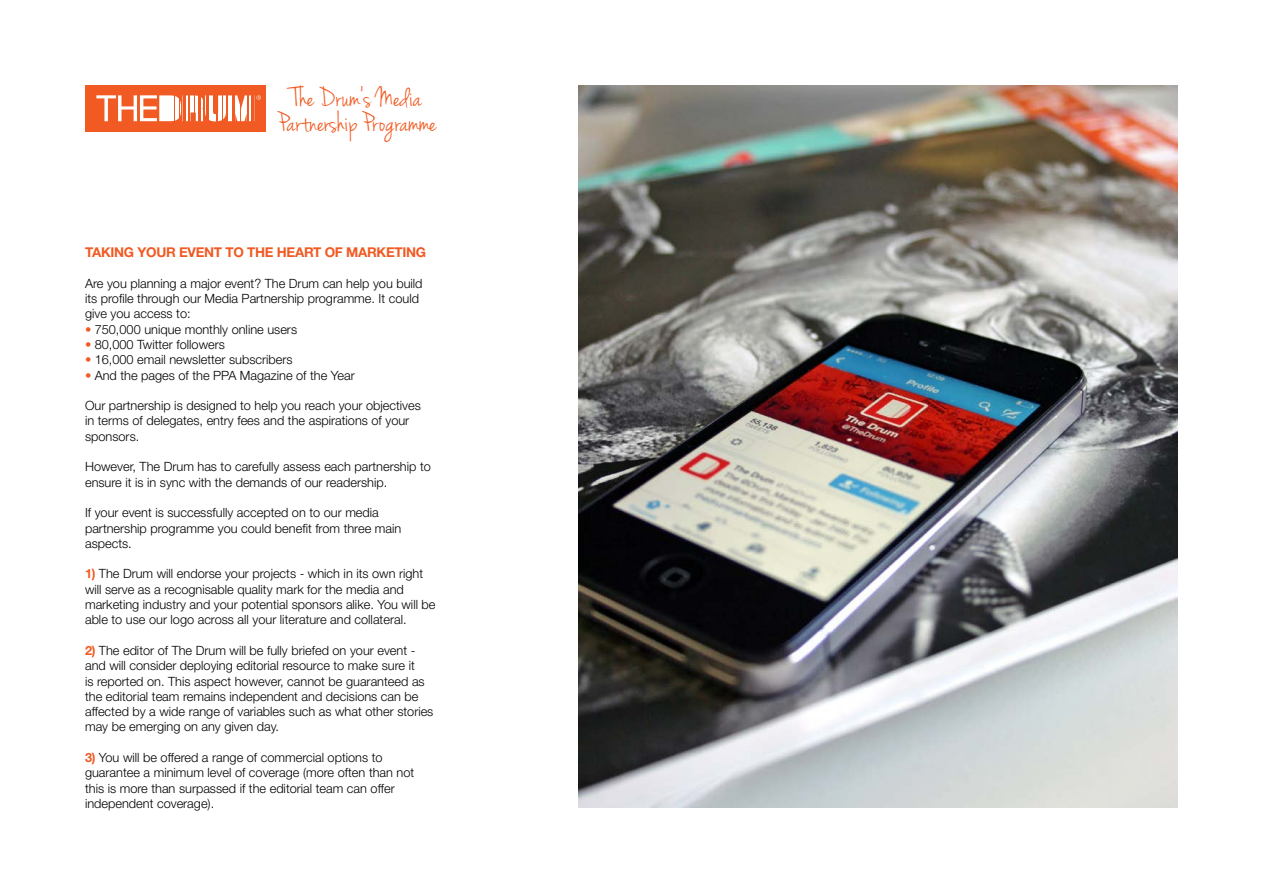
<style>
.page{position:relative;width:1263px;height:893px;background:#fff}
.page>*{position:absolute;margin:0;border:0;box-sizing:border-box;transform-origin:0 0}
.t1{font:28.5px/24.8px "Jenna Sue";color:#f15a22;text-align:center}
.t2{font:700 13.5px "Helvetica Neue";letter-spacing:-.02em;color:#f15a22}
.t3{font:300 12.75px/15.3px "Helvetica Neue";color:#000}
.s1{color:#f15a22}
.s2{font-weight:700;color:#f15a22}
</style>
<div class="page">
<div style="left:85px;top:85px;width:181px;height:47px;background:#f15a22"></div>
<svg style="left:96px;top:95px;width:165px;height:26px"></svg>
<img style="left:579px;top:85px;width:599px;height:723px">
<h1 class="t1" style="left:278px;top:87px;width:160px">The Drum's Media<br>Partnership Programme</h1>
<p class="t2" style="left:85px;top:244px;width:343px">TAKING YOUR EVENT TO THE HEART OF MARKETING</p>
<p class="t3" style="left:85px;top:275px;width:339px">Are you planning a major event? The Drum can help you build its profile through our Media Partnership programme. It could give you access to:</p>
<p class="t3" style="left:85px;top:321px;width:214px"><span class="s1">•</span> 750,000 unique monthly online users</p>
<p class="t3" style="left:85px;top:336px;width:141px"><span class="s1">•</span> 80,000 Twitter followers</p>
<p class="t3" style="left:85px;top:352px;width:209px"><span class="s1">•</span> 16,000 email newsletter subscribers</p>
<p class="t3" style="left:85px;top:367px;width:271px"><span class="s1">•</span> And the pages of the PPA Magazine of the Year</p>
<p class="t3" style="left:85px;top:398px;width:337px">Our partnership is designed to help you reach your objectives in terms of delegates, entry fees and the aspirations of your sponsors.</p>
<p class="t3" style="left:85px;top:459px;width:347px">However, The Drum has to carefully assess each partnership to ensure it is in sync with the demands of our readership.</p>
<p class="t3" style="left:85px;top:505px;width:318px">If your event is successfully accepted on to our media partnership programme you could benefit from three main aspects.</p>
<p class="t3" style="left:85px;top:566px;width:352px"><span class="s2">1)</span> The Drum will endorse your projects - which in its own right will serve as a recognisable quality mark for the media and marketing industry and your potential sponsors alike. You will be able to use our logo across all your literature and collateral.</p>
<p class="t3" style="left:85px;top:642px;width:350px"><span class="s2">2)</span> The editor of The Drum will be fully briefed on your event - and will consider deploying editorial resource to make sure it<br>is reported on. This aspect however, cannot be guaranteed as the editorial team remains independent and decisions can be affected by a wide range of variables such as what other stories may be emerging on any given day.</p>
<p class="t3" style="left:85px;top:750px;width:331px"><span class="s2">3)</span> You will be offered a range of commercial options to guarantee a minimum level of coverage (more often than not this is more than surpassed if the editorial team can offer independent coverage).</p>
</div>
